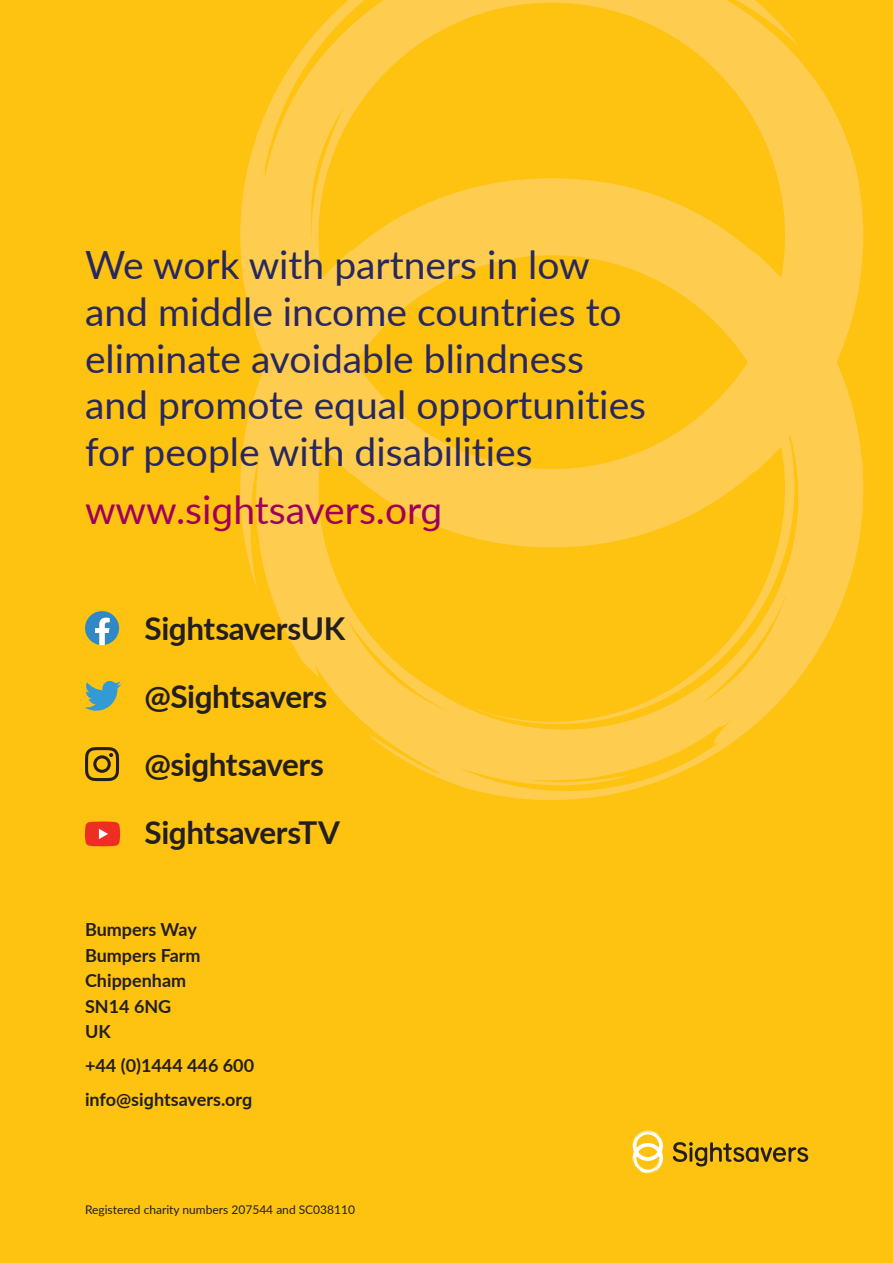
<style>
.page{position:relative;width:893px;height:1263px;background:#fec210}
.page>*{position:absolute;margin:0;border:0;box-sizing:border-box;transform-origin:0 0}
.t1{font:39px/46.8px "Lato";color:#28275e}
.t2{font:39px "Lato";color:#9f015a}
.t3{font:700 31.5px "Lato";letter-spacing:-.015em;color:#231f20}
.t4{font:700 18px/25.5px "Lato";color:#231f20}
.t5{font:12px "Lato";color:#231f20}
</style>
<div class="page">
<svg style="left:240px;top:0;width:623px;height:800px"></svg>
<svg style="left:85px;top:611px;width:34px;height:34px"></svg>
<svg style="left:85px;top:681px;width:36px;height:30px"></svg>
<svg style="left:85px;top:747px;width:34px;height:34px"></svg>
<svg style="left:85px;top:821px;width:35px;height:25px"></svg>
<svg style="left:633px;top:1130px;width:30px;height:43px"></svg>
<svg style="left:673px;top:1142px;width:135px;height:24px"></svg>
<p class="t1" style="left:85px;top:240px;width:563px">We work with partners in low and middle income countries to eliminate avoidable blindness and promote equal opportunities for people with disabilities</p>
<p class="t2" style="left:85px;top:481px;width:359px">www.sightsavers.org</p>
<p class="t3" style="left:145px;top:605px;width:202px">SightsaversUK</p>
<p class="t3" style="left:145px;top:673px;width:184px">@Sightsavers</p>
<p class="t3" style="left:145px;top:741px;width:181px">@sightsavers</p>
<p class="t3" style="left:145px;top:809px;width:197px">SightsaversTV</p>
<p class="t4" style="left:85px;top:916px;width:117px">Bumpers Way<br>Bumpers Farm<br>Chippenham<br>SN14 6NG<br>UK</p>
<p class="t4" style="left:85px;top:1052px;width:171px">+44 (0)1444 446 600</p>
<p class="t4" style="left:85px;top:1086px;width:169px">info@sightsavers.org</p>
<p class="t5" style="left:85px;top:1201px;width:272px">Registered charity numbers 207544 and SC038110</p>
</div>
